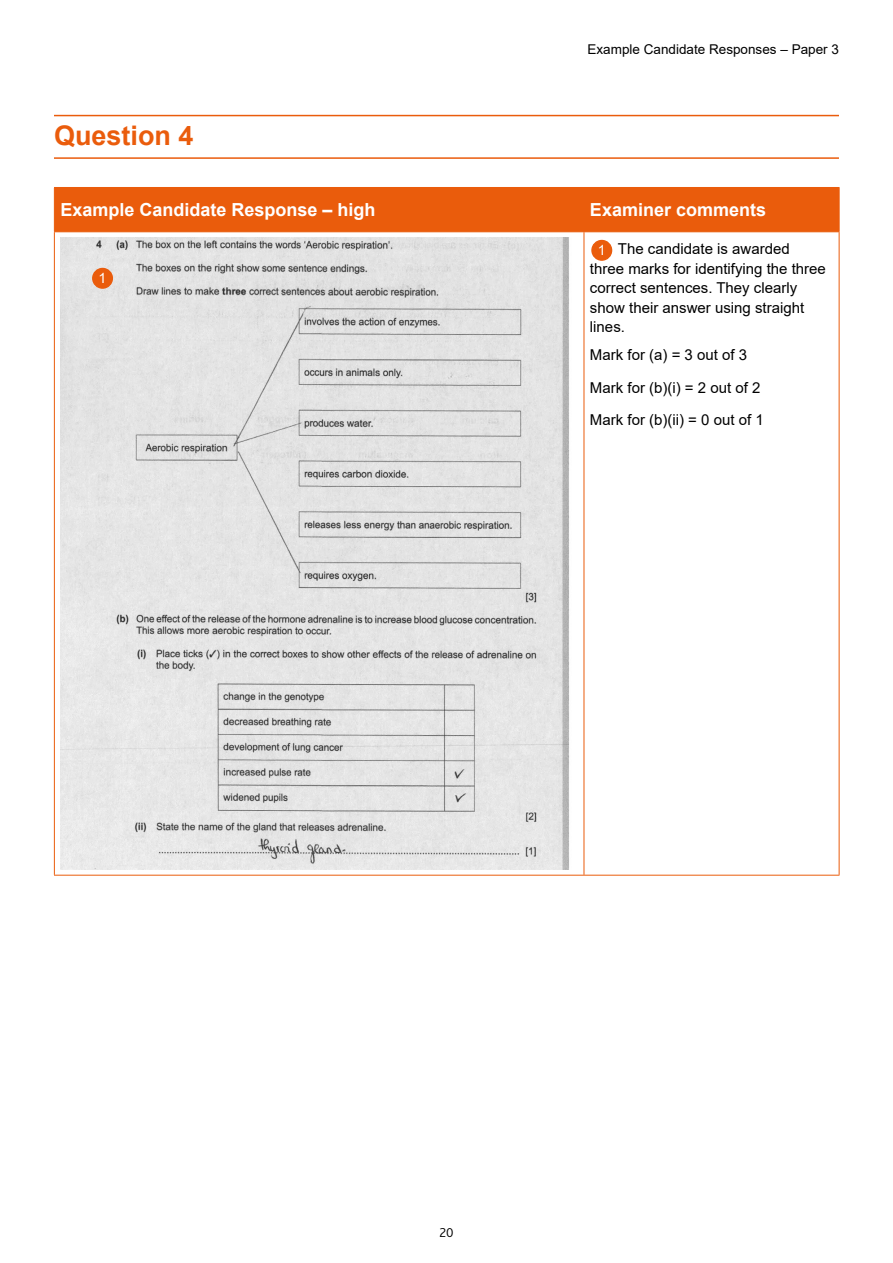
<style>
.page{position:relative;width:893px;height:1263px;background:#fff}
.page>*{position:absolute;margin:0;border:0;box-sizing:border-box;transform-origin:0 0}
.Main_heading_18pt{font:700 27px "Arial";color:#ea5c0c}
.Table_heading_white{font:700 18px "Arial";color:#fff}
.Examiner_comments{font:15px/19.5px "Arial";color:#000}
.t1{font:14.25px "Arial";color:#fff}
.t2{font:13.5px "Arial";color:#000}
.t3{font:300 13.5px "Bliss Pro";color:#000}
</style>
<div class="page">
<div style="left:55px;top:188px;width:784px;height:43px;background:#ea5c0c"></div>
<hr style="left:54px;top:188px;width:1px;height:43px;background:#ea5c0c">
<hr style="left:54px;top:187px;width:530px;height:1px;background:#ea5c0c">
<hr style="left:54px;top:231px;width:530px;height:1px;background:#ea5c0c">
<hr style="left:584px;top:188px;width:1px;height:43px;background:#ea5c0c">
<hr style="left:584px;top:187px;width:255px;height:1px;background:#ea5c0c">
<hr style="left:839px;top:188px;width:1px;height:43px;background:#ea5c0c">
<hr style="left:584px;top:231px;width:255px;height:1px;background:#ea5c0c">
<hr style="left:54px;top:232px;width:1px;height:643px;background:#ea5c0c">
<hr style="left:54px;top:875px;width:530px;height:1px;background:#ea5c0c">
<hr style="left:584px;top:232px;width:1px;height:643px;background:#ea5c0c">
<hr style="left:839px;top:232px;width:1px;height:643px;background:#ea5c0c">
<hr style="left:584px;top:875px;width:255px;height:1px;background:#ea5c0c">
<img style="left:60px;top:238px;width:509px;height:631px">
<div style="left:592px;top:240px;width:20px;height:20px;background:#ea5c0c;border-radius:50%"></div>
<div style="left:591px;top:240px;width:21px;height:21px;border:1px solid #ea5c0c;border-radius:50%"></div>
<hr style="left:54px;top:115px;width:785px;height:1px;background:#ea5c0c">
<hr style="left:54px;top:157px;width:785px;height:2px;background:#ea5c0c">
<div style="left:93px;top:268px;width:19px;height:20px;background:#ea5c0c;border-radius:50%"></div>
<div style="left:92px;top:268px;width:21px;height:21px;border:1px solid #ea5c0c;border-radius:50%"></div>
<p class="Main_heading_18pt" style="left:54px;top:117px;width:141px">Question 4</p>
<p class="t2" style="left:588px;top:40px;width:253px">Example Candidate Responses – Paper 3</p>
<p class="Table_heading_white" style="left:60px;top:197px;width:317px">Example Candidate Response – high</p>
<p class="Table_heading_white" style="left:590px;top:197px;width:178px">Examiner comments</p>
<p class="t1" style="left:598px;top:240px;width:9px">1</p>
<p class="Examiner_comments" style="left:590px;top:239px;width:237px;text-indent:28px">The candidate is awarded three marks for identifying the three correct sentences. They clearly show their answer using straight lines.</p>
<p class="Examiner_comments" style="left:590px;top:345px;width:159px">Mark for (a) = 3 out of 3</p>
<p class="Examiner_comments" style="left:590px;top:378px;width:172px">Mark for (b)(i) = 2 out of 2</p>
<p class="Examiner_comments" style="left:590px;top:410px;width:175px">Mark for (b)(ii) = 0 out of 1</p>
<p class="t1" style="left:99px;top:268px;width:9px">1</p>
<p class="t3" style="left:439px;top:1224px;width:16px">20</p>
</div>
